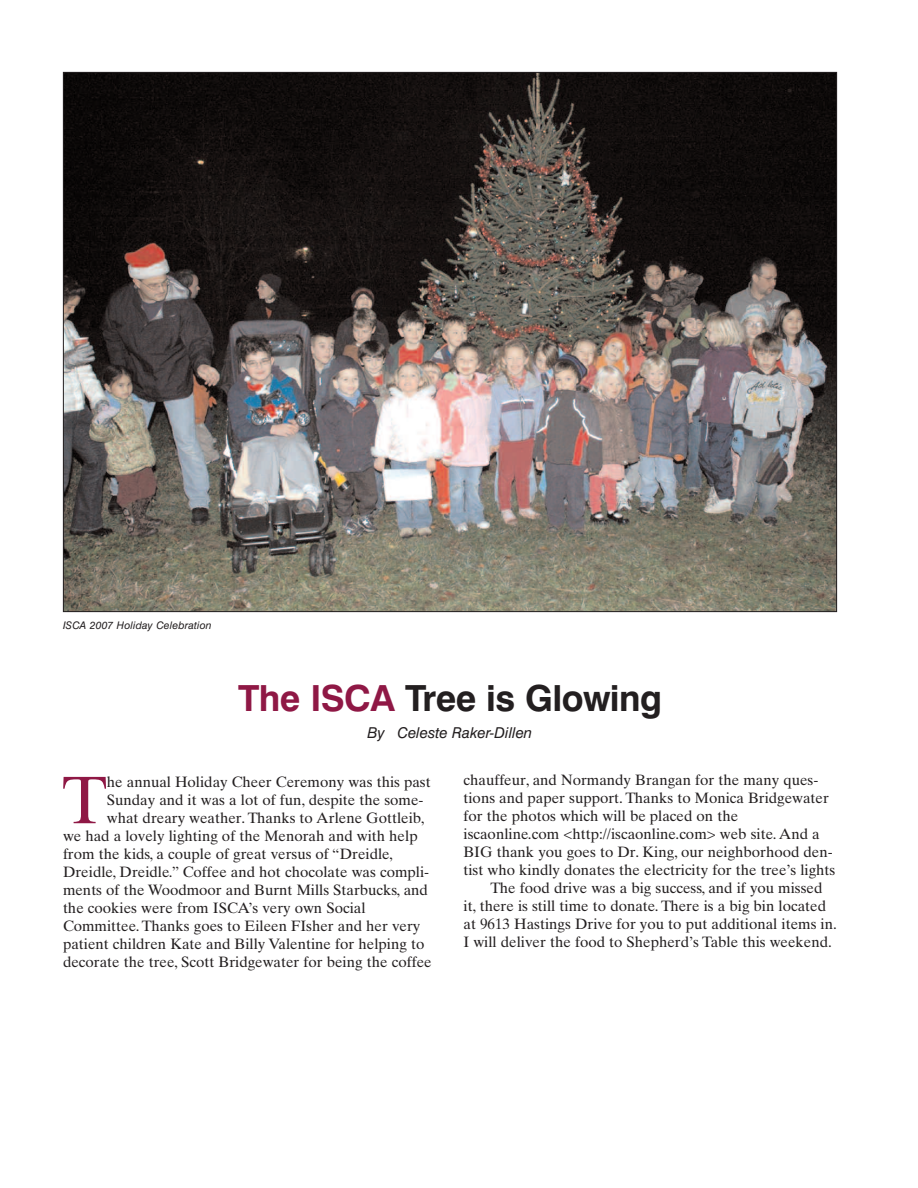
<style>
.page{position:relative;width:918px;height:1188px;background:#fff}
.page>*{position:absolute;margin:0;border:0;box-sizing:border-box;transform-origin:0 0}
.t1{font:67.2px "Times Ten";color:#8f1845}
.t2{font:700 36px "Swiss 721 BT";letter-spacing:-.015em;color:#231f20}
.t3{font:15px "Times Ten";color:#231f20}
.t4{font:italic 15px "Swiss 721 BT";color:#231f20}
.t5{font:italic 10.5px "Swiss 721 BT";letter-spacing:.015em;color:#231f20}
.s1{color:#8f1845}
</style>
<div class="page">
<img style="left:65px;top:74px;width:770px;height:536px">
<p class="t5" style="left:63px;top:621px;width:150px">ISCA 2007 Holiday Celebration</p>
<h2 class="t2" style="left:238px;top:685px;width:425px"><span class="s1">The ISCA</span> Tree is Glowing</h2>
<p class="t4" style="left:368px;top:727px;width:166px">By Celeste Raker-Dillen</p>
<h1 class="t1" style="left:62px;top:775px;width:46px">T</h1>
<p class="t3" style="left:107px;top:777px;width:325px">he annual Holiday Cheer Ceremony was this past</p>
<p class="t3" style="left:107px;top:795px;width:318px">Sunday and it was a lot of fun, despite the some-</p>
<p class="t3" style="left:107px;top:813px;width:319px">what dreary weather. Thanks to Arlene Gottleib,</p>
<p class="t3" style="left:63px;top:831px;width:356px">we had a lovely lighting of the Menorah and with help</p>
<p class="t3" style="left:63px;top:849px;width:331px">from the kids, a couple of great versus of “Dreidle,</p>
<p class="t3" style="left:63px;top:867px;width:368px">Dreidle, Dreidle.” Coffee and hot chocolate was compli-</p>
<p class="t3" style="left:63px;top:885px;width:366px">ments of the Woodmoor and Burnt Mills Starbucks, and</p>
<p class="t3" style="left:63px;top:903px;width:304px">the cookies were from ISCA’s very own Social</p>
<p class="t3" style="left:63px;top:921px;width:359px">Committee. Thanks goes to Eileen FIsher and her very</p>
<p class="t3" style="left:63px;top:939px;width:363px">patient children Kate and Billy Valentine for helping to</p>
<p class="t3" style="left:63px;top:957px;width:370px">decorate the tree, Scott Bridgewater for being the coffee</p>
<p class="t3" style="left:464px;top:774px;width:356px">chauffeur, and Normandy Brangan for the many ques-</p>
<p class="t3" style="left:464px;top:792px;width:367px">tions and paper support. Thanks to Monica Bridgewater</p>
<p class="t3" style="left:464px;top:810px;width:276px">for the photos which will be placed on the</p>
<p class="t3" style="left:464px;top:828px;width:358px">iscaonline.com &lt;http://iscaonline.com&gt; web site. And a</p>
<p class="t3" style="left:464px;top:846px;width:371px">BIG thank you goes to Dr. King, our neighborhood den-</p>
<p class="t3" style="left:464px;top:864px;width:373px">tist who kindly donates the electricity for the tree’s lights</p>
<p class="t3" style="left:490px;top:882px;width:333px">The food drive was a big success, and if you missed</p>
<p class="t3" style="left:464px;top:900px;width:364px">it, there is still time to donate. There is a big bin located</p>
<p class="t3" style="left:464px;top:918px;width:375px">at 9613 Hastings Drive for you to put additional items in.</p>
<p class="t3" style="left:464px;top:936px;width:370px">I will deliver the food to Shepherd’s Table this weekend.</p>
</div>
